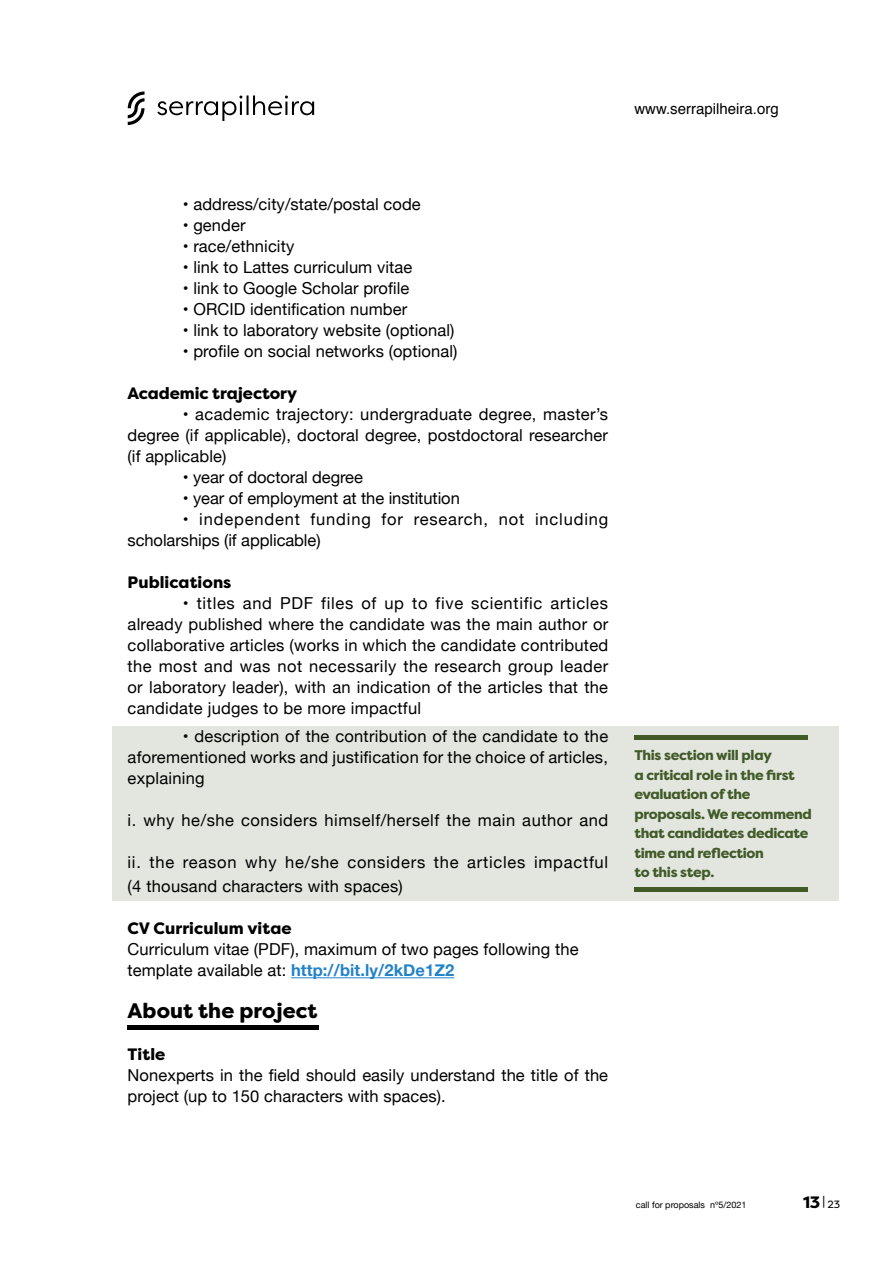
<style>
.page{position:relative;width:893px;height:1263px;background:#fff}
.page>*{position:absolute;margin:0;border:0;box-sizing:border-box;transform-origin:0 0}
.t1{font:800 21px "Filson Pro";letter-spacing:.005em;color:#000}
.t2{font:16.5px/21px "Helvetica Neue";letter-spacing:.005em;color:#000;text-align:justify}
.t3{font:16.5px/24px "Helvetica Neue";letter-spacing:.045em;color:#000}
.t4{font:16.5px/21px "Helvetica Neue";letter-spacing:.05em;color:#000}
.t5{font:800 16.5px "Filson Pro";letter-spacing:.005em;color:#000}
.t6{font:16.5px "Helvetica Neue";letter-spacing:.035em;color:#000}
.t7{font:15px "Helvetica";color:#000}
.t8{font:800 14.1px/19.5px "Filson Pro";letter-spacing:-.025em;color:#415a28}
.t9{font:9px "Helvetica Neue";color:#000}
.s1{font-weight:700;color:#2382c8}
.s2{font-weight:400;font-size:10.5px}
</style>
<div class="page">
<svg style="left:128px;top:91px;width:186px;height:34px"></svg>
<div style="left:113px;top:726px;width:726px;height:174px;background:#e2e6df"></div>
<hr style="left:291px;top:977px;width:163px;height:1px;background:#2382c8">
<hr style="left:635px;top:888px;width:173px;height:4px;background:#415a28">
<div style="left:635px;top:735px;width:173px;height:5px;background:#415a28"></div>
<div style="left:128px;top:1025px;width:191px;height:5px;background:#000"></div>
<p class="t7" style="left:634px;top:97px;width:146px">www.serrapilheira.org</p>
<p class="t2" style="left:183px;top:194px;width:239px">• address/city/state/postal code</p>
<p class="t2" style="left:183px;top:215px;width:64px">• gender</p>
<p class="t2" style="left:183px;top:236px;width:113px">• race/ethnicity</p>
<p class="t2" style="left:183px;top:257px;width:231px">• link to Lattes curriculum vitae</p>
<p class="t2" style="left:183px;top:278px;width:228px">• link to Google Scholar profile</p>
<p class="t2" style="left:183px;top:299px;width:226px">• ORCID identification number</p>
<p class="t2" style="left:183px;top:320px;width:273px">• link to laboratory website (optional)</p>
<p class="t2" style="left:183px;top:341px;width:276px">• profile on social networks (optional)</p>
<p class="t5" style="left:128px;top:382px;width:171px">Academic trajectory</p>
<p class="t2" style="left:128px;top:404px;width:482px;text-indent:55px">• academic trajectory: undergraduate degree, master’s degree (if applicable), doctoral degree, postdoctoral researcher (if applicable)</p>
<p class="t2" style="left:183px;top:467px;width:182px">• year of doctoral degree</p>
<p class="t2" style="left:183px;top:488px;width:278px">• year of employment at the institution</p>
<p class="t4" style="left:128px;top:509px;width:482px;text-indent:55px">• independent funding for research, not including scholarships (if applicable)</p>
<p class="t5" style="left:128px;top:571px;width:105px">Publications</p>
<p class="t2" style="left:128px;top:593px;width:482px;text-indent:55px">• titles and PDF files of up to five scientific articles already published where the candidate was the main author or collaborative articles (works in which the candidate contributed the most and was not necessarily the research group leader or laboratory leader), with an indication of the articles that the candidate judges to be more impactful</p>
<p class="t2" style="left:128px;top:727px;width:482px;text-indent:55px">• description of the contribution of the candidate to the aforementioned works and justification for the choice of articles, explaining</p>
<p class="t6" style="left:128px;top:808px;width:482px">i. why he/she considers himself/herself the main author and</p>
<p class="t3" style="left:128px;top:851px;width:482px">ii. the reason why he/she considers the articles impactful (4 thousand characters with spaces)</p>
<p class="t5" style="left:128px;top:918px;width:166px">CV Curriculum vitae</p>
<p class="t2" style="left:128px;top:940px;width:452px">Curriculum vitae (PDF), maximum of two pages following the template available at: <span class="s1">http://bit.ly/2kDe1Z2</span></p>
<p class="t1" style="left:128px;top:998px;width:191px">About the project</p>
<p class="t5" style="left:128px;top:1044px;width:39px">Title</p>
<p class="t2" style="left:128px;top:1066px;width:482px">Nonexperts in the field should easily understand the title of the project (up to 150 characters with spaces).</p>
<p class="t8" style="left:634px;top:746px;width:179px">This section will play<br>a critical role in the first evaluation of the proposals. We recommend that candidates dedicate time and reflection<br>to this step.</p>
<p class="t9" style="left:636px;top:1198px;width:112px">call for proposals nº5/2021</p>
<p class="t5" style="left:803px;top:1192px;width:39px">13<sup>|</sup> <span class="s2">23</span></p>
</div>
